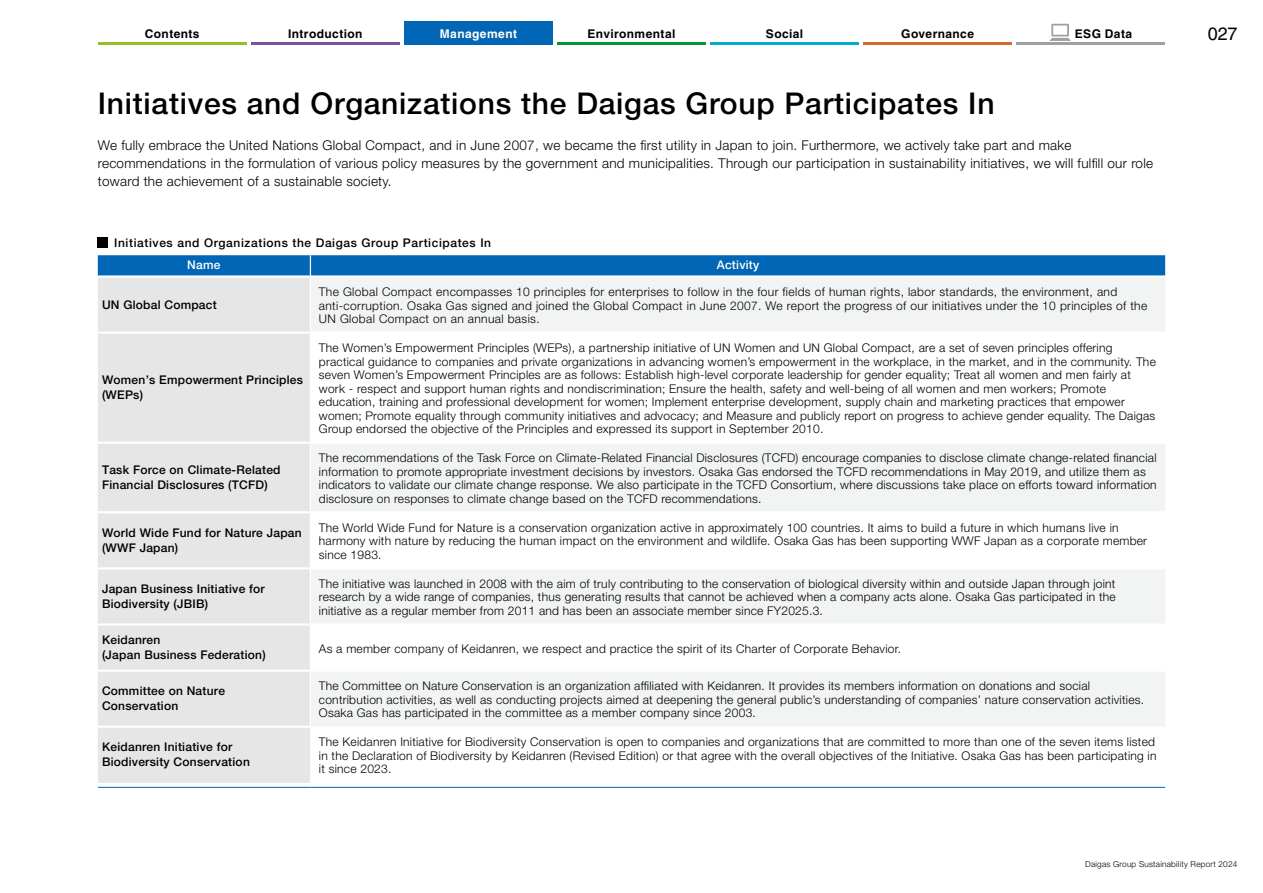
<style>
.page{position:relative;width:1263px;height:893px;background:#fff}
.page>*{position:absolute;margin:0;border:0;box-sizing:border-box;transform-origin:0 0}
.t1{font:500 30px "Helvetica Neue LT Std";letter-spacing:.025em;color:#000}
.t2{font:18px "Helvetica LT Std";color:#000}
.t3{font:300 13.5px/18px "Helvetica Neue LT Std";letter-spacing:.02em;color:#000}
.t4{font:300 12px/13.5px "Helvetica Neue LT Std";letter-spacing:.02em;color:#000}
.t5{font:500 12px/15px "Helvetica Neue LT Std";letter-spacing:.02em;color:#000}
.t6{font:700 12px "Helvetica LT Std";letter-spacing:.035em;color:#000}
.t7{font:500 12px "Helvetica Neue LT Std";letter-spacing:.05em;color:#000}
.t8{font:500 12px "Helvetica Neue LT Std";letter-spacing:.02em;color:#fff}
.t9{font:700 12px "Helvetica LT Std";letter-spacing:.04em;color:#fff}
.t10{font:300 8.25px "Helvetica Neue LT Std";letter-spacing:.025em;color:#000}
</style>
<div class="page">
<div style="left:98px;top:278px;width:212px;height:505px;background:#e6e6e6"></div>
<div style="left:311px;top:278px;width:854px;height:53px;background:#f2f3f3"></div>
<svg style="left:311px;top:444px;width:854px;height:282px;fill:#f2f3f3"></svg>
<hr style="left:98px;top:332px;width:212px;height:2px;background:#fff">
<hr style="left:98px;top:442px;width:212px;height:2px;background:#fff">
<hr style="left:98px;top:511px;width:212px;height:2px;background:#fff">
<hr style="left:311px;top:511px;width:854px;height:2px;background:#fff">
<hr style="left:98px;top:567px;width:212px;height:2px;background:#fff">
<hr style="left:311px;top:567px;width:854px;height:2px;background:#fff">
<hr style="left:98px;top:623px;width:212px;height:3px;background:#fff">
<hr style="left:311px;top:623px;width:854px;height:3px;background:#fff">
<hr style="left:98px;top:670px;width:212px;height:2px;background:#fff">
<hr style="left:311px;top:670px;width:854px;height:2px;background:#fff">
<svg style="left:98px;top:255px;width:1067px;height:21px;background:#0a6bb7"></svg>
<hr style="left:98px;top:726px;width:213px;height:2px;background:#fff">
<hr style="left:98px;top:787px;width:212px;height:1px;background:#0066b5">
<hr style="left:310px;top:787px;width:855px;height:1px;background:#0066b5">
<div style="left:98px;top:237px;width:10px;height:10px;background:#000"></div>
<div style="left:404px;top:21px;width:149px;height:24px;background:#0066b5"></div>
<svg style="left:1049px;top:24px;width:22px;height:17px"></svg>
<hr style="left:98px;top:42px;width:149px;height:3px;background:#8fc31f">
<hr style="left:251px;top:42px;width:149px;height:3px;background:#7c509d">
<hr style="left:557px;top:42px;width:149px;height:3px;background:#00973b">
<hr style="left:710px;top:42px;width:149px;height:3px;background:#00abcb">
<hr style="left:1016px;top:42px;width:149px;height:3px;background:#9fa0a0">
<hr style="left:863px;top:42px;width:149px;height:3px;background:#d56930">
<p class="t6" style="left:145px;top:26px;width:56px">Contents</p>
<p class="t6" style="left:288px;top:26px;width:76px">Introduction</p>
<p class="t9" style="left:440px;top:26px;width:79px">Management</p>
<p class="t6" style="left:587px;top:26px;width:89px">Environmental</p>
<p class="t6" style="left:766px;top:26px;width:39px">Social</p>
<p class="t6" style="left:901px;top:26px;width:74px">Governance</p>
<p class="t6" style="left:1075px;top:26px;width:59px">ESG Data</p>
<h2 class="t2" style="left:1208px;top:24px;width:31px">027</h2>
<h1 class="t1" style="left:98px;top:86px;width:898px">Initiatives and Organizations the Daigas Group Participates In</h1>
<p class="t3" style="left:98px;top:136px;width:1057px">We fully embrace the United Nations Global Compact, and in June 2007, we became the first utility in Japan to join. Furthermore, we actively take part and make recommendations in the formulation of various policy measures by the government and municipalities. Through our participation in sustainability initiatives, we will fulfill our role toward the achievement of a sustainable society.</p>
<p class="t7" style="left:114px;top:235px;width:378px">Initiatives and Organizations the Daigas Group Participates In</p>
<p class="t8" style="left:187px;top:258px;width:35px">Name</p>
<p class="t8" style="left:717px;top:258px;width:44px">Activity</p>
<p class="t5" style="left:102px;top:297px;width:116px">UN Global Compact</p>
<p class="t4" style="left:319px;top:285px;width:830px">The Global Compact encompasses 10 principles for enterprises to follow in the four fields of human rights, labor standards, the environment, and anti-corruption. Osaka Gas signed and joined the Global Compact in June 2007. We report the progress of our initiatives under the 10 principles of the<br>UN Global Compact on an annual basis.</p>
<p class="t5" style="left:102px;top:372px;width:203px">Women’s Empowerment Principles (WEPs)</p>
<p class="t4" style="left:319px;top:341px;width:838px">The Women’s Empowerment Principles (WEPs), a partnership initiative of UN Women and UN Global Compact, are a set of seven principles offering practical guidance to companies and private organizations in advancing women’s empowerment in the workplace, in the market, and in the community. The seven Women’s Empowerment Principles are as follows: Establish high-level corporate leadership for gender equality; Treat all women and men fairly at work - respect and support human rights and nondiscrimination; Ensure the health, safety and well-being of all women and men workers; Promote education, training and professional development for women; Implement enterprise development, supply chain and marketing practices that empower women; Promote equality through community initiatives and advocacy; and Measure and publicly report on progress to achieve gender equality. The Daigas Group endorsed the objective of the Principles and expressed its support in September 2010.</p>
<p class="t5" style="left:102px;top:462px;width:180px">Task Force on Climate-Related<br>Financial Disclosures (TCFD)</p>
<p class="t4" style="left:319px;top:451px;width:839px">The recommendations of the Task Force on Climate-Related Financial Disclosures (TCFD) encourage companies to disclose climate change-related financial information to promote appropriate investment decisions by investors. Osaka Gas endorsed the TCFD recommendations in May 2019, and utilize them as indicators to validate our climate change response. We also participate in the TCFD Consortium, where discussions take place on efforts toward information disclosure on responses to climate change based on the TCFD recommendations.</p>
<p class="t5" style="left:102px;top:525px;width:201px">World Wide Fund for Nature Japan (WWF Japan)</p>
<p class="t4" style="left:319px;top:520px;width:830px">The World Wide Fund for Nature is a conservation organization active in approximately 100 countries. It aims to build a future in which humans live in harmony with nature by reducing the human impact on the environment and wildlife. Osaka Gas has been supporting WWF Japan as a corporate member since 1983.</p>
<p class="t5" style="left:102px;top:581px;width:164px">Japan Business Initiative for<br>Biodiversity (JBIB)</p>
<p class="t4" style="left:319px;top:577px;width:798px;text-align:justify">The initiative was launched in 2008 with the aim of truly contributing to the conservation of biological diversity within and outside Japan through joint research by a wide range of companies, thus generating results that cannot be achieved when a company acts alone. Osaka Gas participated in the initiative as a regular member from 2011 and has been an associate member since FY2025.3.</p>
<p class="t5" style="left:102px;top:632px;width:165px">Keidanren<br>(Japan Business Federation)</p>
<p class="t4" style="left:319px;top:641px;width:584px">As a member company of Keidanren, we respect and practice the spirit of its Charter of Corporate Behavior.</p>
<p class="t5" style="left:102px;top:683px;width:125px">Committee on Nature<br>Conservation</p>
<p class="t4" style="left:319px;top:679px;width:827px">The Committee on Nature Conservation is an organization affiliated with Keidanren. It provides its members information on donations and social contribution activities, as well as conducting projects aimed at deepening the general public’s understanding of companies’ nature conservation activities.<br>Osaka Gas has participated in the committee as a member company since 2003.</p>
<p class="t5" style="left:102px;top:739px;width:149px">Keidanren Initiative for<br>Biodiversity Conservation</p>
<p class="t4" style="left:319px;top:735px;width:839px">The Keidanren Initiative for Biodiversity Conservation is open to companies and organizations that are committed to more than one of the seven items listed in the Declaration of Biodiversity by Keidanren (Revised Edition) or that agree with the overall objectives of the Initiative. Osaka Gas has been participating in it since 2023.</p>
<p class="t10" style="left:1085px;top:859px;width:154px">Daigas Group Sustainability Report 2024</p>
</div>
